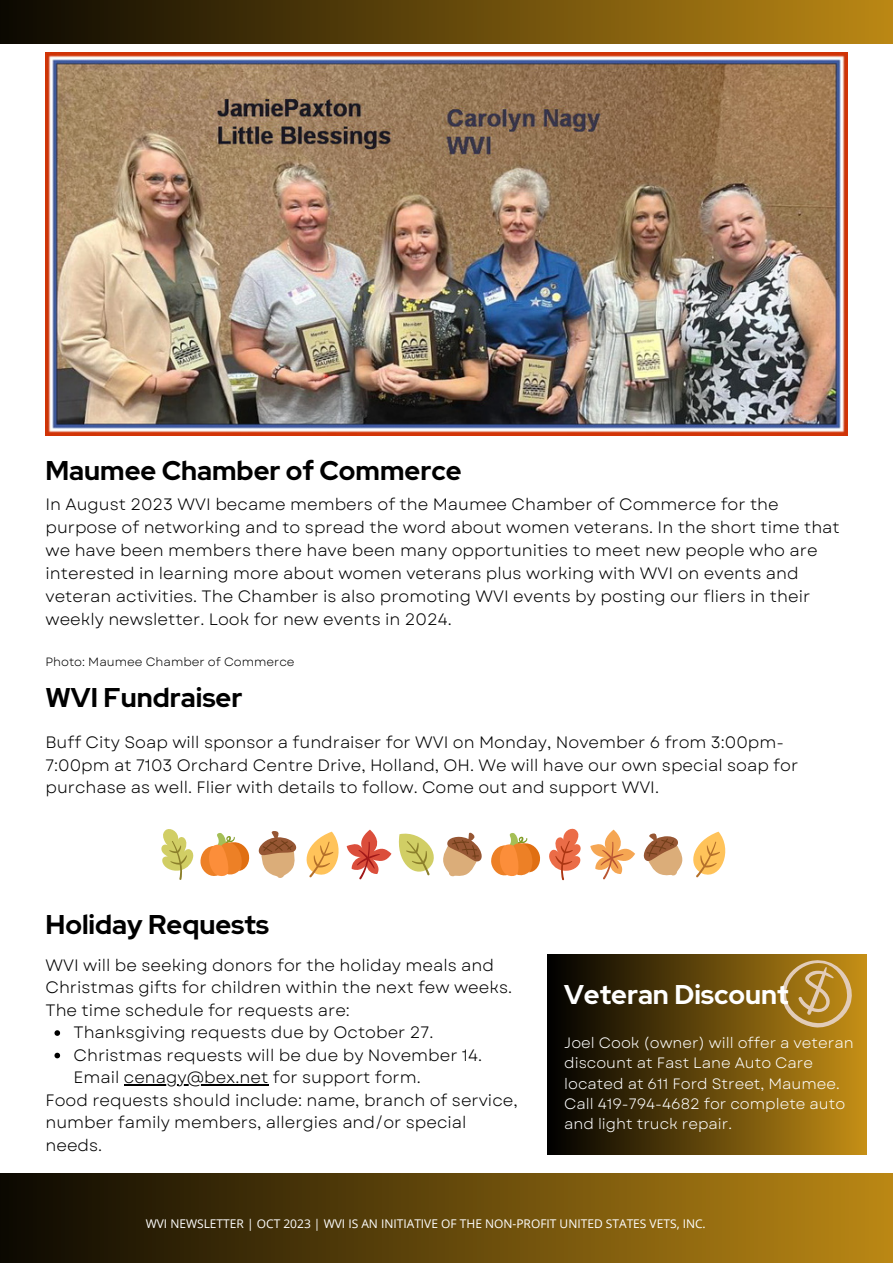
<style>
.page{position:relative;width:893px;height:1264px;background:#fff}
.page>*{position:absolute;margin:0;border:0;box-sizing:border-box;transform-origin:0 0}
.t1{font:700 27px "Red Hat Display";color:#000}
.t2{font:700 27px "Red Hat Display";color:#fff}
.t3{font:16.5px/22.5px "Garet";color:#000}
.t4{font:15px/20.2px "Garet";color:#fff}
.t5{font:12px "Open Sans";color:#fff}
.t6{font:12px "Garet";color:#000}
</style>
<div class="page">
<div style="left:0;top:1173px;width:892px;height:89px;background:linear-gradient(to right,#0b0801,#bb8714)"></div>
<div style="left:0;top:0;width:892px;height:43px;background:linear-gradient(to right,#0b0801,#bb8714)"></div>
<img style="left:45px;top:52px;width:802px;height:384px">
<div style="left:548px;top:954px;width:318px;height:200px;background:linear-gradient(to right,#000,#c58f16)"></div>
<svg style="left:766px;top:954px;width:100px;height:88px;background:#ae842a"></svg>
<svg style="left:590px;top:829px;width:45px;height:50px"></svg>
<svg style="left:549px;top:828px;width:32px;height:52px"></svg>
<svg style="left:491px;top:833px;width:49px;height:43px"></svg>
<svg style="left:161px;top:829px;width:321px;height:51px"></svg>
<svg style="left:643px;top:831px;width:83px;height:47px"></svg>
<svg style="left:54px;top:1030px;width:6px;height:5px"></svg>
<svg style="left:54px;top:1052px;width:6px;height:6px"></svg>
<hr style="left:124px;top:1084px;width:144px;height:1px;background:#000">
<p class="t1" style="left:45px;top:452px;width:417px">Maumee Chamber of Commerce</p>
<p class="t3" style="left:45px;top:493px;width:734px">In August 2023 WVI became members of the Maumee Chamber of Commerce for the</p>
<p class="t3" style="left:45px;top:516px;width:795px">purpose of networking and to spread the word about women veterans. In the short time that</p>
<p class="t3" style="left:45px;top:539px;width:773px">we have been members there have been many opportunities to meet new people who are</p>
<p class="t3" style="left:45px;top:562px;width:754px">interested in learning more about women veterans plus working with WVI on events and</p>
<p class="t3" style="left:45px;top:585px;width:766px">veteran activities. The Chamber is also promoting WVI events by posting our fliers in their</p>
<p class="t3" style="left:45px;top:608px;width:407px">weekly newsletter. Look for new events in 2024.</p>
<p class="t6" style="left:45px;top:653px;width:251px">Photo: Maumee Chamber of Commerce</p>
<p class="t1" style="left:45px;top:679px;width:198px">WVI Fundraiser</p>
<p class="t3" style="left:45px;top:731px;width:739px">Buff City Soap will sponsor a fundraiser for WVI on Monday, November 6 from 3:00pm-</p>
<p class="t3" style="left:45px;top:754px;width:754px">7:00pm at 7103 Orchard Centre Drive, Holland, OH. We will have our own special soap for</p>
<p class="t3" style="left:45px;top:776px;width:615px">purchase as well. Flier with details to follow. Come out and support WVI.</p>
<p class="t1" style="left:45px;top:906px;width:225px">Holiday Requests</p>
<p class="t3" style="left:45px;top:953px;width:468px">WVI will be seeking donors for the holiday meals and<br>Christmas gifts for children within the next few weeks.<br>The time schedule for requests are:</p>
<p class="t3" style="left:73px;top:1021px;width:361px">Thanksgiving requests due by October 27.</p>
<p class="t3" style="left:73px;top:1043px;width:410px">Christmas requests will be due by November 14.<br>Email cenagy@bex.net for support form.</p>
<p class="t3" style="left:45px;top:1088px;width:473px">Food requests should include: name, branch of service, number family members, allergies and/or special needs.</p>
<p class="t2" style="left:564px;top:976px;width:226px">Veteran Discount</p>
<p class="t4" style="left:564px;top:1032px;width:291px">Joel Cook (owner) will offer a veteran discount at Fast Lane Auto Care located at 611 Ford Street, Maumee.<br>Call 419-794-4682 for complete auto and light truck repair.</p>
<p class="t5" style="left:146px;top:1215px;width:561px">WVI NEWSLETTER | OCT 2023 | WVI IS AN INITIATIVE OF THE NON-PROFIT UNITED STATES VETS, INC.</p>
</div>
